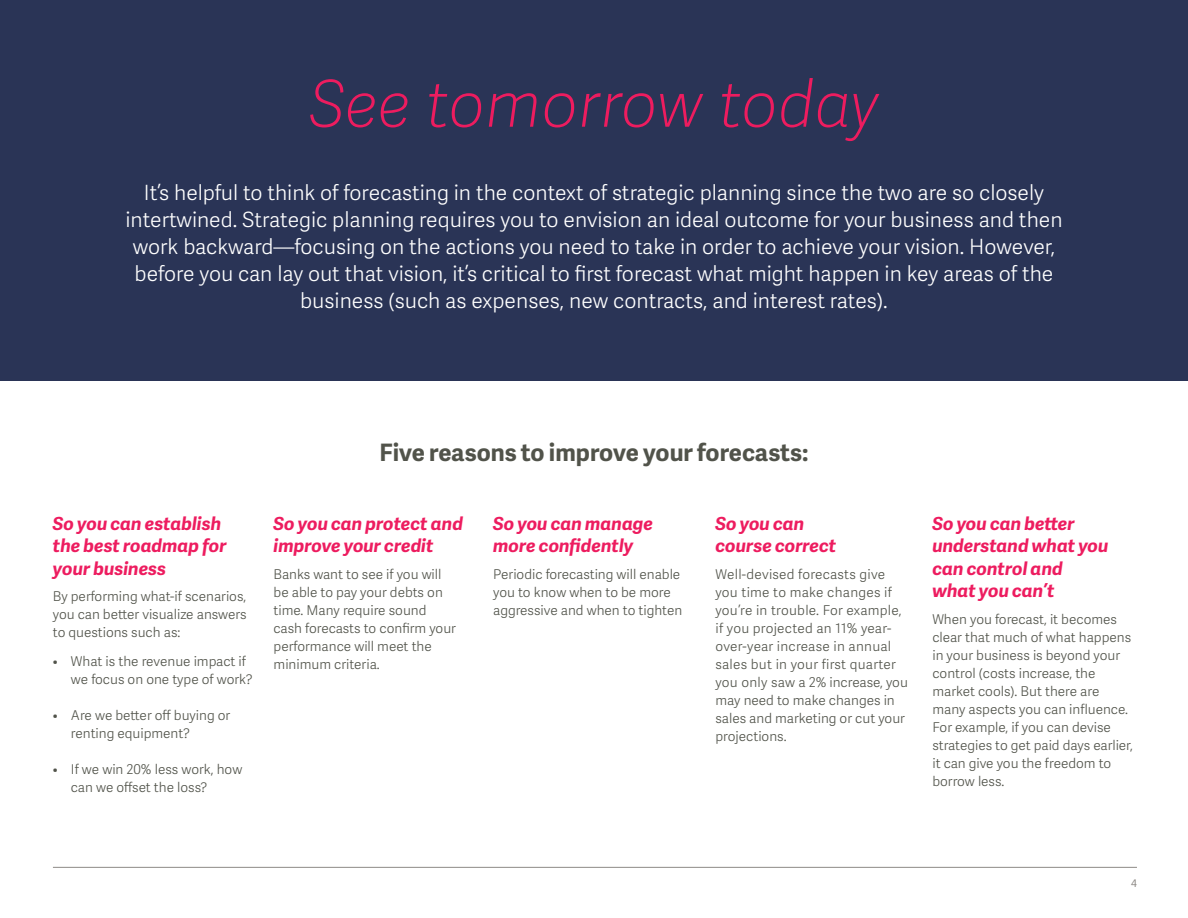
<style>
.page{position:relative;width:1188px;height:918px;background:#fff}
.page>*{position:absolute;margin:0;border:0;box-sizing:border-box;transform-origin:0 0}
.t1{font:italic 64.5px "Adelle Sans SAGE Th";color:#ed1c5f}
.t2{font:700 24px "Adelle Sans SAGE";color:#51534a}
.t3{font:21px/27px "Adelle Sans SAGE Lt";color:#fff;text-align:center}
.t4{font:italic 700 18px/22.5px "Adelle Sans SAGE";color:#ed1c5f}
.t5{font:13.5px/18px "Adelle Sans SAGE Lt";color:#51534a}
.t6{font:10.5px "Adelle Sans SAGE";color:#8e8a86}
</style>
<div class="page">
<div style="left:0;top:0;width:1188px;height:380px;background:#2a3456"></div>
<hr style="left:53px;top:867px;width:1084px;height:1px;background:#8e8a86">
<h1 class="t1" style="left:309px;top:57px;width:571px">See tomorrow today</h1>
<p class="t3" style="left:125px;top:178px;width:939px">It’s helpful to think of forecasting in the context of strategic planning since the two are so closely intertwined. Strategic planning requires you to envision an ideal outcome for your business and then work backward—focusing on the actions you need to take in order to achieve your vision. However, before you can lay out that vision, it’s critical to first forecast what might happen in key areas of the business (such as expenses, new contracts, and interest rates).</p>
<h3 class="t4" style="left:53px;top:512px;width:175px">So you can establish the best roadmap for your business</h3>
<p class="t5" style="left:53px;top:587px;width:195px;text-align:justify">By performing what-if scenarios, you can better visualize answers to questions such as:</p>
<p class="t5" style="left:71px;top:652px;width:183px;text-indent:-18px">• What is the revenue impact if we focus on one type of work?</p>
<p class="t5" style="left:71px;top:706px;width:161px;text-indent:-18px">• Are we better off buying or renting equipment?</p>
<p class="t5" style="left:71px;top:760px;width:173px;text-indent:-18px">• If we win 20% less work, how can we offset the loss?</p>
<h2 class="t2" style="left:380px;top:435px;width:430px">Five reasons to improve your forecasts:</h2>
<h3 class="t4" style="left:274px;top:512px;width:191px">So you can protect and improve your credit</h3>
<p class="t5" style="left:274px;top:565px;width:184px">Banks want to see if you will be able to pay your debts on time. Many require sound cash forecasts to confirm your performance will meet the minimum criteria.</p>
<h3 class="t4" style="left:493px;top:512px;width:161px">So you can manage more confidently</h3>
<p class="t5" style="left:493px;top:565px;width:191px">Periodic forecasting will enable you to know when to be more aggressive and when to tighten</p>
<h3 class="t4" style="left:716px;top:512px;width:122px">So you can course correct</h3>
<p class="t5" style="left:716px;top:565px;width:194px">Well-devised forecasts give you time to make changes if you’re in trouble. For example, if you projected an 11% year&shy;over-year increase in annual sales but in your first quarter you only saw a 2% increase, you may need to make changes in sales and marketing or cut your projections.</p>
<h3 class="t4" style="left:932px;top:512px;width:178px">So you can better understand what you can control and what you can’t</h3>
<p class="t5" style="left:932px;top:610px;width:202px">When you forecast, it becomes clear that much of what happens in your business is beyond your control (costs increase, the market cools). But there are many aspects you can influence.<br>For example, if you can devise strategies to get paid days earlier, it can give you the freedom to borrow less.</p>
<p class="t6" style="left:1131px;top:875px;width:7px">4</p>
</div>
